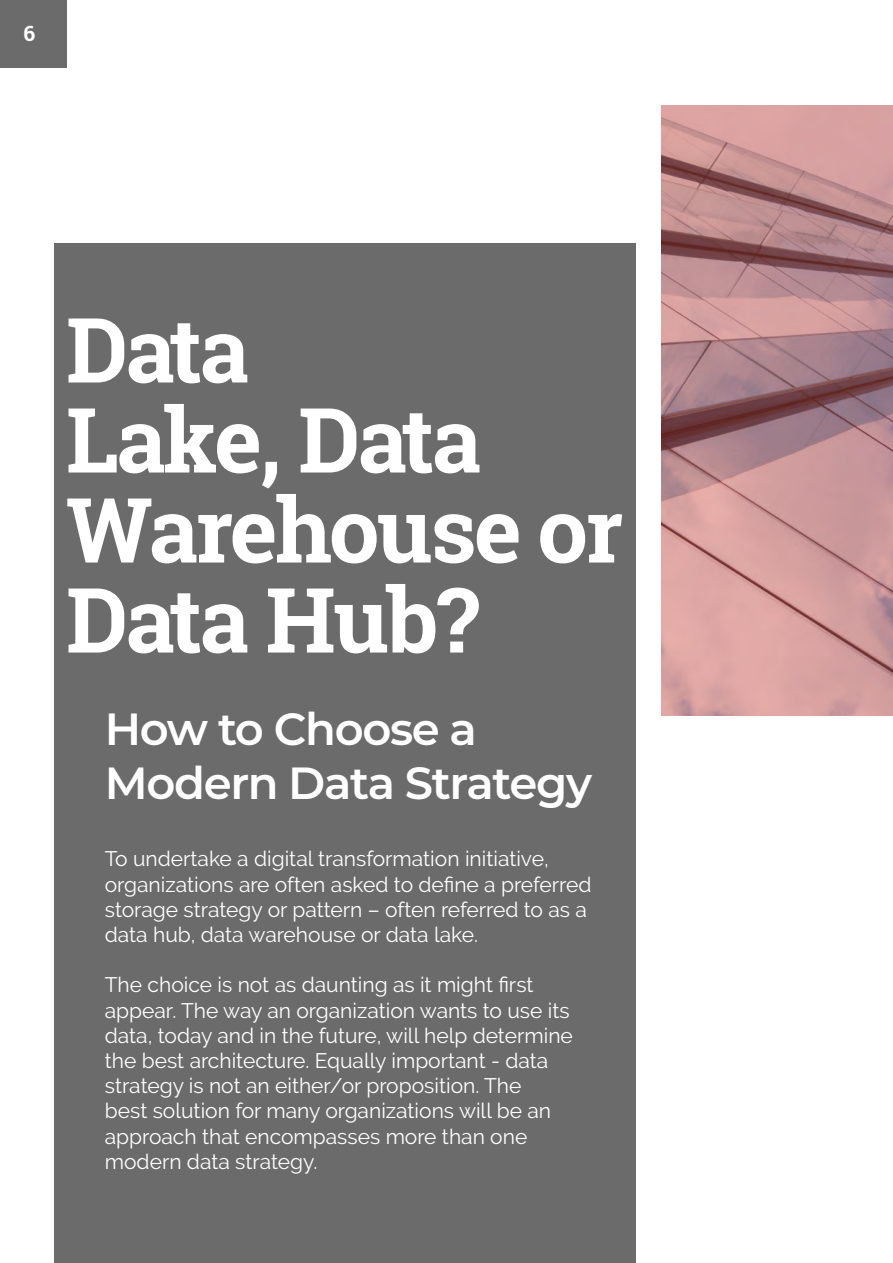
<style>
.page{position:relative;width:893px;height:1263px;background:#fff}
.page>*{position:absolute;margin:0;border:0;box-sizing:border-box;transform-origin:0 0}
.Titles_White{font:700 90px/90px "Roboto Slab";letter-spacing:-.03em;color:#fff}
.Subtitles_White{font:600 45px "Montserrat";letter-spacing:-.03em;color:#fff}
.Paragraph_White{font:21px/25.2px "Raleway";color:#fff}
.t1{font:700 21px "Roboto Slab";color:#fff}
</style>
<div class="page">
<div style="left:54px;top:244px;width:581px;height:1019px;background:#6b6b6b"></div>
<svg style="left:662px;top:105px;width:231px;height:611px;background:#bf8e90"></svg>
<div style="left:0;top:0;width:67px;height:68px;background:#6b6b6b"></div>
<p class="t1" style="left:23px;top:19px;width:13px">6</p>
<p class="Titles_White" style="left:66px;top:304px;width:559px">Data<br>Lake, Data<br>Warehouse or<br>Data Hub?</p>
<p class="Subtitles_White" style="left:105px;top:697px;width:374px">How to Choose a</p>
<p class="Subtitles_White" style="left:105px;top:751px;width:489px">Modern Data Strategy</p>
<p class="Paragraph_White" style="left:105px;top:846px;width:488px">To undertake a digital transformation initiative, organizations are often asked to define a preferred storage strategy or pattern – often referred to as a data hub, data warehouse or data lake.</p>
<p class="Paragraph_White" style="left:105px;top:972px;width:470px">The choice is not as daunting as it might first appear. The way an organization wants to use its data, today and in the future, will help determine the best architecture. Equally important - data strategy is not an either/or proposition. The<br>best solution for many organizations will be an approach that encompasses more than one modern data strategy.</p>
</div>
